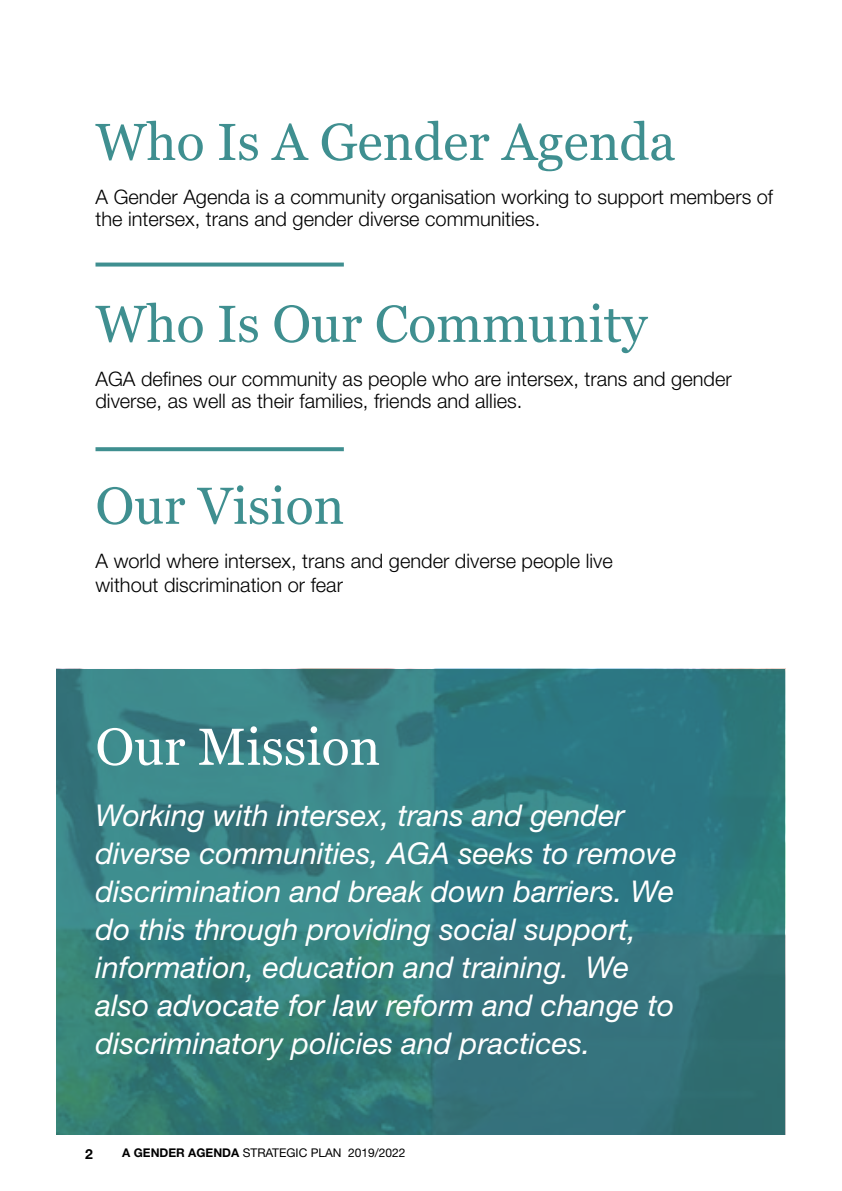
<style>
.page{position:relative;width:842px;height:1191px;background:#fff}
.page>*{position:absolute;margin:0;border:0;box-sizing:border-box;transform-origin:0 0}
.t1{font:52px "Georgia";color:#3f8f90}
.t2{font:52px "Georgia";color:#fff}
.t3{font:italic 30px/38px "Helvetica Neue";color:#fff}
.t4{font:300 20px/21.6px "Helvetica Neue";color:#000}
.t5{font:700 14px "Helvetica Neue";color:#000}
.t6{font:12px "Helvetica Neue";color:#000}
.s1{font-weight:700}
</style>
<div class="page">
<svg style="left:57px;top:669px;width:728px;height:465px;background:#347b7f"></svg>
<hr style="left:841px;top:0;width:1px;height:1191px;background:#000">
<svg style="left:95px;top:262px;width:249px;height:4px"></svg>
<svg style="left:95px;top:447px;width:249px;height:4px"></svg>
<h1 class="t1" style="left:95px;top:104px;width:581px">Who Is A Gender Agenda</h1>
<p class="t4" style="left:95px;top:186px;width:679px">A Gender Agenda is a community organisation working to support members of the intersex, trans and gender diverse communities.</p>
<h1 class="t1" style="left:95px;top:286px;width:553px">Who Is Our Community</h1>
<p class="t4" style="left:95px;top:368px;width:638px">AGA defines our community as people who are intersex, trans and gender diverse, as well as their families, friends and allies.</p>
<h1 class="t1" style="left:95px;top:468px;width:250px">Our Vision</h1>
<p class="t4" style="left:95px;top:548px;width:519px;line-height:23.8px">A world where intersex, trans and gender diverse people live without discrimination or fear</p>
<h1 class="t2" style="left:95px;top:709px;width:286px">Our Mission</h1>
<p class="t3" style="left:95px;top:795px;width:583px">Working with intersex, trans and gender diverse communities, AGA seeks to remove discrimination and break down barriers. We do this through providing social support, information, education and training. We also advocate for law reform and change to discriminatory policies and practices.</p>
<p class="t5" style="left:85px;top:1145px;width:9px">2</p>
<p class="t6" style="left:122px;top:1145px;width:285px"><span class="s1">A GENDER AGENDA</span> STRATEGIC PLAN 2019/2022</p>
</div>
